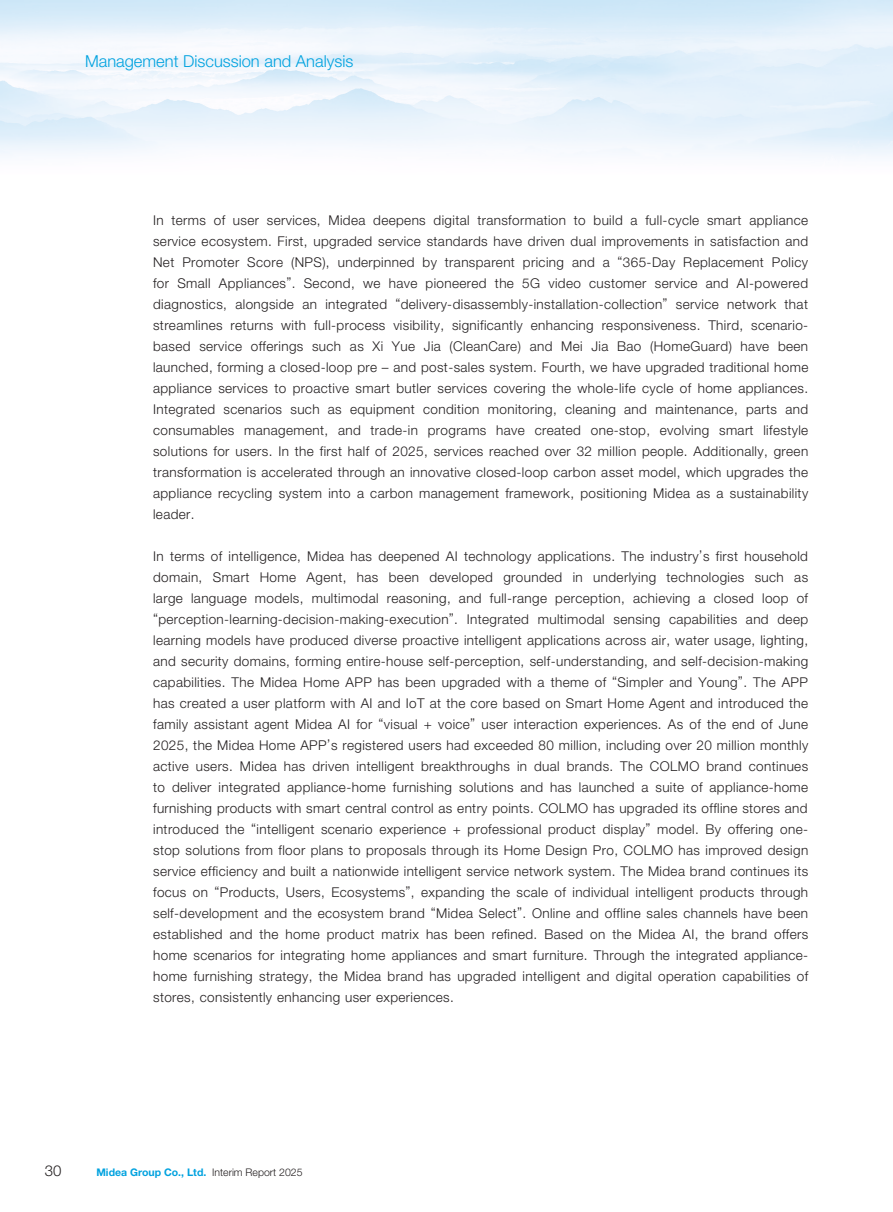
<style>
.page{position:relative;width:893px;height:1212px;background:#fff}
.page>*{position:absolute;margin:0;border:0;box-sizing:border-box;transform-origin:0 0}
.t1{font:300 16.5px "Helvetica Neue LT Std";color:#00a2df}
.t2{font:300 15px "Helvetica Neue LT Std";color:#231f20}
.t3{font:300 13.5px/21px "Helvetica Neue LT Std";letter-spacing:.03em;color:#231f20;text-align:justify}
.t4{font:700 10.5px "Helvetica Neue LT Std";color:#00a2df}
.s1{font-weight:300;color:#231f20}
</style>
<div class="page">
<p class="t1" style="left:85px;top:51px;width:270px">Management Discussion and Analysis</p>
<p class="t3" style="left:153px;top:209px;width:657px">In terms of user services, Midea deepens digital transformation to build a full-cycle smart appliance service ecosystem. First, upgraded service standards have driven dual improvements in satisfaction and Net Promoter Score (NPS), underpinned by transparent pricing and a “365-Day Replacement Policy for Small Appliances”. Second, we have pioneered the 5G video customer service and AI-powered diagnostics, alongside an integrated “delivery-disassembly-installation-collection” service network that streamlines returns with full-process visibility, significantly enhancing responsiveness. Third, scenario&shy;based service offerings such as Xi Yue Jia (CleanCare) and Mei Jia Bao (HomeGuard) have been launched, forming a closed-loop pre – and post-sales system. Fourth, we have upgraded traditional home appliance services to proactive smart butler services covering the whole-life cycle of home appliances.<br>Integrated scenarios such as equipment condition monitoring, cleaning and maintenance, parts and consumables management, and trade-in programs have created one-stop, evolving smart lifestyle solutions for users. In the first half of 2025, services reached over 32 million people. Additionally, green transformation is accelerated through an innovative closed-loop carbon asset model, which upgrades the appliance recycling system into a carbon management framework, positioning Midea as a sustainability leader.</p>
<p class="t3" style="left:153px;top:545px;width:657px">In terms of intelligence, Midea has deepened AI technology applications. The industry’s first household domain, Smart Home Agent, has been developed grounded in underlying technologies such as large language models, multimodal reasoning, and full-range perception, achieving a closed loop of “perception-learning-decision-making-execution”. Integrated multimodal sensing capabilities and deep learning models have produced diverse proactive intelligent applications across air, water usage, lighting, and security domains, forming entire-house self-perception, self-understanding, and self-decision-making capabilities. The Midea Home APP has been upgraded with a theme of “Simpler and Young”. The APP has created a user platform with AI and IoT at the core based on Smart Home Agent and introduced the family assistant agent Midea AI for “visual + voice” user interaction experiences. As of the end of June 2025, the Midea Home APP’s registered users had exceeded 80 million, including over 20 million monthly active users. Midea has driven intelligent breakthroughs in dual brands. The COLMO brand continues to deliver integrated appliance-home furnishing solutions and has launched a suite of appliance-home furnishing products with smart central control as entry points. COLMO has upgraded its offline stores and introduced the “intelligent scenario experience + professional product display” model. By offering one&shy;stop solutions from floor plans to proposals through its Home Design Pro, COLMO has improved design service efficiency and built a nationwide intelligent service network system. The Midea brand continues its focus on “Products, Users, Ecosystems”, expanding the scale of individual intelligent products through self-development and the ecosystem brand “Midea Select”. Online and offline sales channels have been established and the home product matrix has been refined. Based on the Midea AI, the brand offers home scenarios for integrating home appliances and smart furniture. Through the integrated appliance&shy;home furnishing strategy, the Midea brand has upgraded intelligent and digital operation capabilities of stores, consistently enhancing user experiences.</p>
<p class="t2" style="left:45px;top:1162px;width:18px">30</p>
<p class="t4" style="left:96px;top:1165px;width:208px">Midea Group Co., Ltd. <span class="s1">Interim Report 2025</span></p>
</div>
